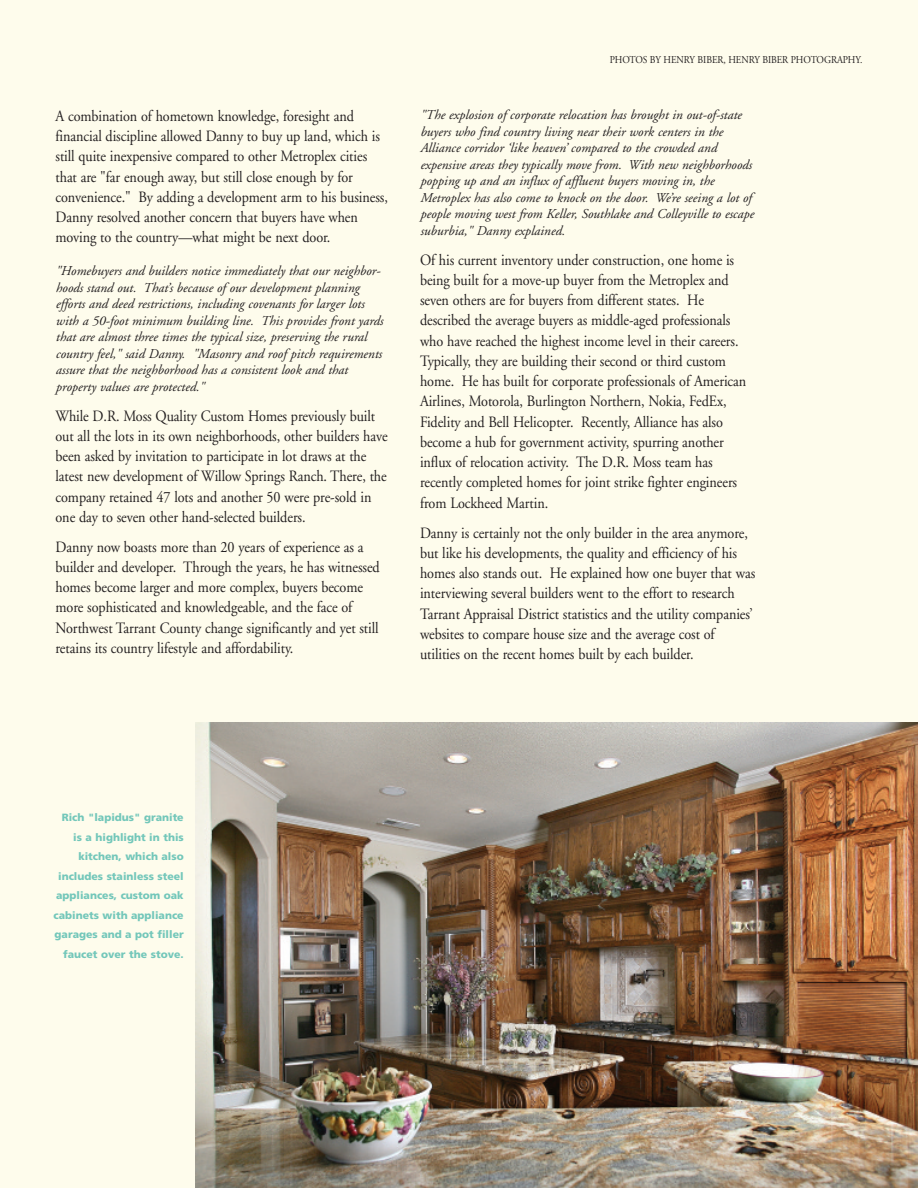
<style>
.page{position:relative;width:918px;height:1188px;background:#fefcec}
.page>*{position:absolute;margin:0;border:0;box-sizing:border-box;transform-origin:0 0}
.t1{font:15.75px/20.2px "Adobe Garamond";letter-spacing:-.005em;color:#231f20;scale:.9 1}
.t2{font:italic 13.5px/16.5px "Adobe Garamond";color:#231f20}
.t3{font:900 10.5px/19.5px "Frutiger";color:#73c7ba;text-align:right}
.t4{font:10.5px "Adobe Garamond";letter-spacing:-.005em;color:#231f20;scale:.9 1}
</style>
<div class="page">
<img style="left:196px;top:723px;width:722px;height:465px">
<p class="t1" style="left:55px;top:107px;width:371px">A combination of hometown knowledge, foresight and financial discipline allowed Danny to buy up land, which is still quite inexpensive compared to other Metroplex cities that are "far enough away, but still close enough by for convenience." By adding a development arm to his business, Danny resolved another concern that buyers have when moving to the country—what might be next door.</p>
<p class="t2" style="left:56px;top:264px;width:329px">"Homebuyers and builders notice immediately that our neighbor&shy;hoods stand out. That’s because of our development planning efforts and deed restrictions, including covenants for larger lots with a 50-foot minimum building line. This provides front yards that are almost three times the typical size, preserving the rural country feel," said Danny. "Masonry and roof pitch requirements assure that the neighborhood has a consistent look and that property values are protected."</p>
<p class="t1" style="left:56px;top:407px;width:371px">While D.R. Moss Quality Custom Homes previously built out all the lots in its own neighborhoods, other builders have been asked by invitation to participate in lot draws at the latest new development of Willow Springs Ranch. There, the company retained 47 lots and another 50 were pre-sold in one day to seven other hand-selected builders.</p>
<p class="t1" style="left:56px;top:538px;width:362px">Danny now boasts more than 20 years of experience as a builder and developer. Through the years, he has witnessed homes become larger and more complex, buyers become more sophisticated and knowledgeable, and the face of Northwest Tarrant County change significantly and yet still retains its country lifestyle and affordability.</p>
<p class="t4" style="left:610px;top:56px;width:282px">PHOTOS BY HENRY BIBER, HENRY BIBER PHOTOGRAPHY.</p>
<p class="t2" style="left:420px;top:108px;width:335px">"The explosion of corporate relocation has brought in out-of-state buyers who find country living near their work centers in the Alliance corridor ‘like heaven’ compared to the crowded and expensive areas they typically move from. With new neighborhoods popping up and an influx of affluent buyers moving in, the Metroplex has also come to knock on the door. We’re seeing a lot of people moving west from Keller, Southlake and Colleyville to escape suburbia," Danny explained.</p>
<p class="t1" style="left:420px;top:251px;width:364px">Of his current inventory under construction, one home is being built for a move-up buyer from the Metroplex and seven others are for buyers from different states. He described the average buyers as middle-aged professionals who have reached the highest income level in their careers.<br>Typically, they are building their second or third custom home. He has built for corporate professionals of American Airlines, Motorola, Burlington Northern, Nokia, FedEx, Fidelity and Bell Helicopter. Recently, Alliance has also become a hub for government activity, spurring another influx of relocation activity. The D.R. Moss team has recently completed homes for joint strike fighter engineers from Lockheed Martin.</p>
<p class="t1" style="left:420px;top:524px;width:374px">Danny is certainly not the only builder in the area anymore, but like his developments, the quality and efficiency of his homes also stands out. He explained how one buyer that was interviewing several builders went to the effort to research Tarrant Appraisal District statistics and the utility companies’ websites to compare house size and the average cost of utilities on the recent homes built by each builder.</p>
<p class="t3" style="left:54px;top:809px;width:132px">Rich "lapidus" granite is a highlight in this kitchen, which also includes stainless steel appliances, custom oak cabinets with appliance garages and a pot filler faucet over the stove.</p>
</div>
